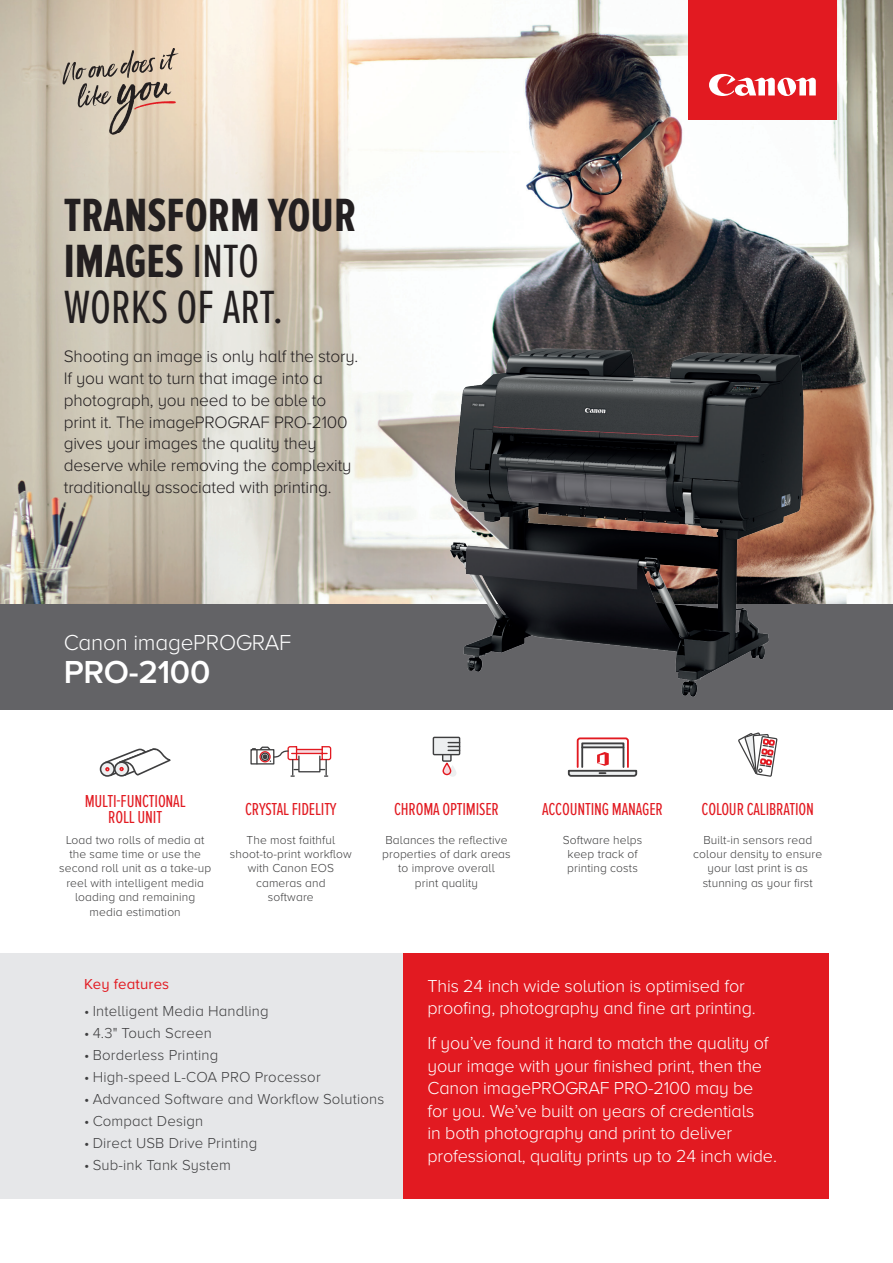
<style>
.page{position:relative;width:893px;height:1263px;background:#fff}
.page>*{position:absolute;margin:0;border:0;box-sizing:border-box;transform-origin:0 0}
.t1{font:700 48.3px/46.2px "Proxima Nova Ex Cn";color:#231f20}
.t2{font:600 33px "Proxima Nova A";letter-spacing:-.01em;color:#fff}
.t3{font:300 22.5px "Proxima Nova A";letter-spacing:-.01em;color:#fff}
.t4{font:300 18px/22.5px "Proxima Nova A";letter-spacing:-.01em;color:#fff}
.t5{font:18px/16.5px "Proxima Nova Ex Cn";letter-spacing:-.01em;color:#e21a21;text-align:center}
.t6{font:300 17.25px/21.8px "Proxima Nova A";letter-spacing:-.01em;color:#231f20}
.t7{font:300 15px "Proxima Nova A";letter-spacing:.01em;color:#3e3e3f}
.t8{font:15px "Proxima Nova A";letter-spacing:.01em;color:#e21a21}
.t9{font:300 12px/14.4px "Proxima Nova A";letter-spacing:.01em;color:#3e3e3f;text-align:center}
.s1{font-weight:400}
</style>
<div class="page">
<div style="left:403px;top:953px;width:426px;height:246px;background:#e21a21"></div>
<img style="left:566px;top:0;width:327px;height:604px">
<svg style="left:0;top:0;width:566px;height:604px"></svg>
<div style="left:0;top:604px;width:893px;height:106px;background:#636366"></div>
<img style="left:296px;top:293px;width:579px;height:404px">
<div style="left:100px;top:761px;width:15px;height:16px;border:2px solid #3e3e3f;border-radius:50%"></div>
<svg style="left:103px;top:748px;width:68px;height:29px"></svg>
<div style="left:250px;top:749px;width:24px;height:15px;border:1px solid #3e3e3f"></div>
<svg style="left:252px;top:746px;width:80px;height:31px"></svg>
<svg style="left:567px;top:737px;width:71px;height:40px"></svg>
<svg style="left:738px;top:732px;width:40px;height:45px"></svg>
<div style="left:449px;top:765px;width:7px;height:12px;background:#edeff0;border-radius:4px"></div>
<svg style="left:443px;top:753px;width:8px;height:8px"></svg>
<div style="left:442px;top:752px;width:10px;height:10px;border:1px solid #3e3e3f"></div>
<svg style="left:443px;top:763px;width:8px;height:11px"></svg>
<div style="left:442px;top:762px;width:9px;height:13px;border:1px solid #e21a21;border-radius:4px"></div>
<div style="left:433px;top:737px;width:27px;height:18px;background:#edeff0"></div>
<div style="left:433px;top:737px;width:27px;height:18px;border:1px solid #3e3e3f"></div>
<svg style="left:448px;top:742px;width:12px;height:9px"></svg>
<div style="left:0;top:953px;width:403px;height:246px;background:#e6e7e9"></div>
<svg style="left:63px;top:48px;width:116px;height:87px;background:#c2b29f"></svg>
<div style="left:688px;top:0;width:149px;height:120px;background:#e21a21"></div>
<svg style="left:709px;top:74px;width:107px;height:22px"></svg>
<h1 class="t1" style="left:64px;top:193px;width:294px">TRANSFORM YOUR<br>IMAGES <span class="s1">INTO<br>WORKS OF ART.</span></h1>
<p class="t6" style="left:64px;top:346px;width:296px">Shooting an image is only half the story.<br>If you want to turn that image into a photograph, you need to be able to print it. The imagePROGRAF PRO-2100 gives your images the quality they deserve while removing the complexity traditionally associated with printing.</p>
<h3 class="t3" style="left:64px;top:630px;width:229px">Canon imagePROGRAF</h3>
<h2 class="t2" style="left:64px;top:653px;width:148px">PRO-2100</h2>
<h3 class="t5" style="left:85px;top:793px;width:102px">MULTI-FUNCTIONAL<br>ROLL UNIT</h3>
<p class="t9" style="left:59px;top:832px;width:154px">Load two rolls of media at the same time or use the second roll unit as a take-up reel with intelligent media loading and remaining media estimation</p>
<h3 class="t5" style="left:245px;top:801px;width:93px">CRYSTAL FIDELITY</h3>
<p class="t9" style="left:230px;top:832px;width:124px">The most faithful shoot-to-print workflow with Canon EOS cameras and<br>software</p>
<h3 class="t5" style="left:394px;top:801px;width:106px">CHROMA OPTIMISER</h3>
<p class="t9" style="left:382px;top:832px;width:130px">Balances the reflective properties of dark areas to improve overall<br>print quality</p>
<h3 class="t5" style="left:542px;top:801px;width:122px">ACCOUNTING MANAGER</h3>
<p class="t9" style="left:563px;top:832px;width:81px">Software helps keep track of printing costs</p>
<h3 class="t5" style="left:702px;top:801px;width:114px">COLOUR CALIBRATION</h3>
<p class="t9" style="left:693px;top:832px;width:131px">Built-in sensors read colour density to ensure your last print is as stunning as your first</p>
<p class="t8" style="left:84px;top:976px;width:87px">Key features</p>
<p class="t7" style="left:84px;top:1002px;width:186px">• Intelligent Media Handling</p>
<p class="t7" style="left:84px;top:1024px;width:129px">• 4.3" Touch Screen</p>
<p class="t7" style="left:84px;top:1047px;width:136px">• Borderless Printing</p>
<p class="t7" style="left:84px;top:1069px;width:238px">• High-speed L-COA PRO Processor</p>
<p class="t7" style="left:84px;top:1091px;width:302px">• Advanced Software and Workflow Solutions</p>
<p class="t7" style="left:84px;top:1113px;width:121px">• Compact Design</p>
<p class="t7" style="left:84px;top:1135px;width:175px">• Direct USB Drive Printing</p>
<p class="t7" style="left:84px;top:1157px;width:148px">• Sub-ink Tank System</p>
<h3 class="t4" style="left:428px;top:974px;width:330px">This 24 inch wide solution is optimised for proofing, photography and fine art printing.</h3>
<p class="t4" style="left:428px;top:1032px;width:351px">If you’ve found it hard to match the quality of your image with your finished print, then the Canon imagePROGRAF PRO-2100 may be for you. We’ve built on years of credentials<br>in both photography and print to deliver professional, quality prints up to 24 inch wide.</p>
</div>
